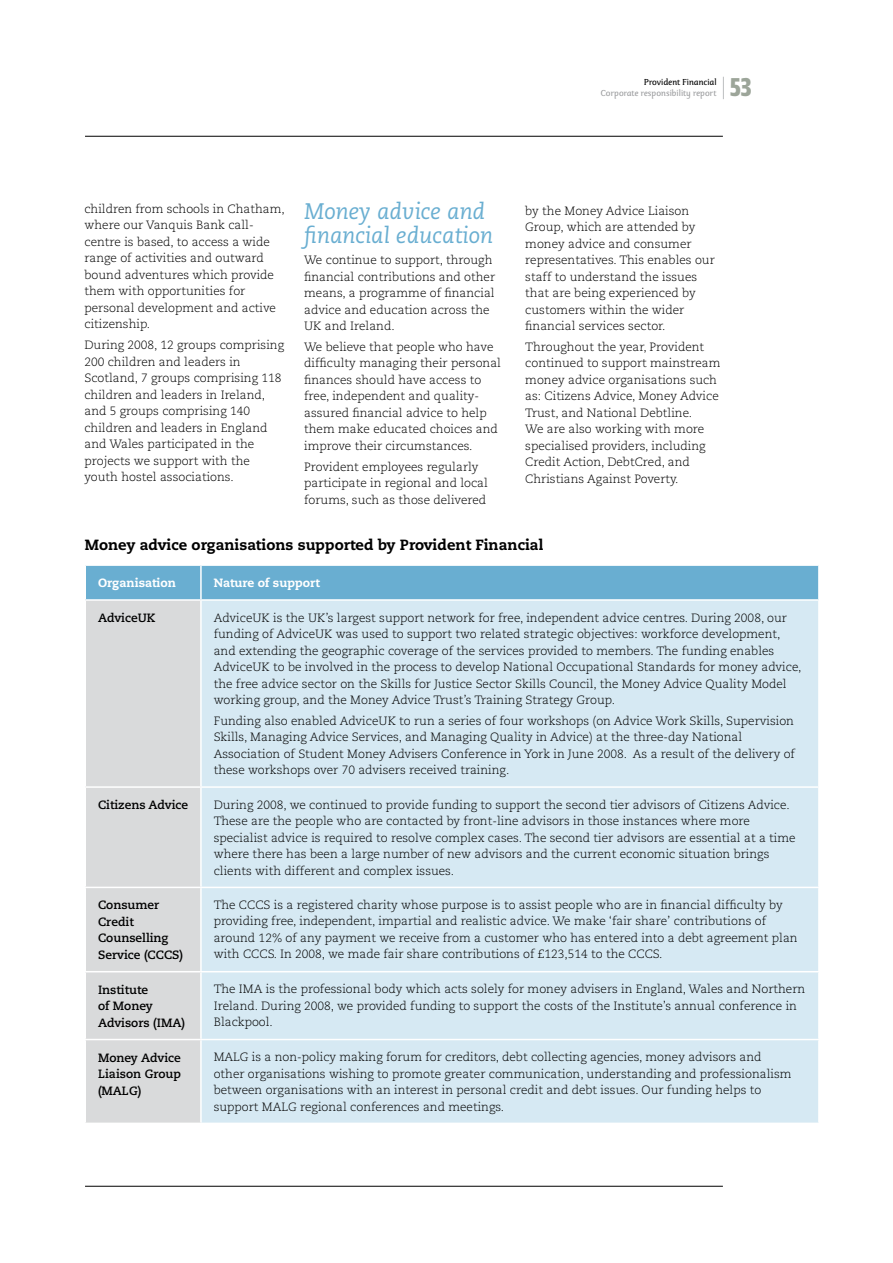
<style>
.page{position:relative;width:893px;height:1263px;background:#fff}
.page>*{position:absolute;margin:0;border:0;box-sizing:border-box;transform-origin:0 0}
.t1{font:25.5px "Leitura Headline Sans";color:#9ca599}
.t2{font:italic 22.5px/24px "Caecilia";color:#69aed1}
.t3{font:800 14.85px "Caecilia";color:#000}
.t4{font:300 12px/16.5px "Caecilia";color:#000}
.t5{font:700 12px/16.5px "Caecilia";color:#000}
.t6{font:800 12px "Caecilia";color:#fff}
.t7{font:9.75px "Sassoon";color:#9c9d9f}
.t8{font:9.75px "Sassoon";color:#000}
</style>
<div class="page">
<svg style="left:723px;top:77px;width:1px;height:22px"></svg>
<hr style="left:85px;top:136px;width:638px;height:1px;background:#000">
<hr style="left:85px;top:1186px;width:638px;height:1px;background:#000">
<div style="left:85px;top:565px;width:116px;height:35px;background:#69aed1"></div>
<div style="left:201px;top:565px;width:618px;height:35px;background:#69aed1"></div>
<div style="left:85px;top:600px;width:116px;height:187px;background:#d9dadb"></div>
<div style="left:85px;top:787px;width:116px;height:100px;background:#d9dadb"></div>
<div style="left:85px;top:887px;width:116px;height:85px;background:#d9dadb"></div>
<div style="left:85px;top:972px;width:116px;height:67px;background:#d9dadb"></div>
<div style="left:85px;top:1039px;width:116px;height:84px;background:#d9dadb"></div>
<div style="left:201px;top:600px;width:618px;height:187px;background:#d6e9f3"></div>
<div style="left:201px;top:787px;width:618px;height:100px;background:#d6e9f3"></div>
<div style="left:201px;top:887px;width:618px;height:85px;background:#d6e9f3"></div>
<div style="left:201px;top:972px;width:618px;height:67px;background:#d6e9f3"></div>
<div style="left:201px;top:1039px;width:618px;height:84px;background:#d6e9f3"></div>
<hr style="left:84px;top:601px;width:2px;height:185px;background:#fff">
<hr style="left:84px;top:786px;width:117px;height:2px;background:#fff">
<hr style="left:84px;top:788px;width:2px;height:99px;background:#fff">
<hr style="left:84px;top:887px;width:117px;height:1px;background:#fff">
<hr style="left:84px;top:888px;width:2px;height:83px;background:#fff">
<hr style="left:84px;top:971px;width:117px;height:1px;background:#fff">
<hr style="left:84px;top:972px;width:2px;height:67px;background:#fff">
<hr style="left:84px;top:1039px;width:117px;height:1px;background:#fff">
<hr style="left:84px;top:1040px;width:2px;height:82px;background:#fff">
<hr style="left:200px;top:601px;width:2px;height:185px;background:#fff">
<hr style="left:818px;top:601px;width:2px;height:185px;background:#fff">
<hr style="left:201px;top:786px;width:619px;height:2px;background:#fff">
<hr style="left:200px;top:788px;width:2px;height:99px;background:#fff">
<hr style="left:818px;top:788px;width:2px;height:99px;background:#fff">
<hr style="left:201px;top:887px;width:619px;height:1px;background:#fff">
<hr style="left:200px;top:888px;width:2px;height:83px;background:#fff">
<hr style="left:818px;top:888px;width:2px;height:83px;background:#fff">
<hr style="left:201px;top:971px;width:619px;height:1px;background:#fff">
<hr style="left:200px;top:972px;width:2px;height:67px;background:#fff">
<hr style="left:818px;top:972px;width:2px;height:67px;background:#fff">
<hr style="left:201px;top:1039px;width:619px;height:1px;background:#fff">
<hr style="left:200px;top:1040px;width:2px;height:82px;background:#fff">
<hr style="left:818px;top:1040px;width:2px;height:82px;background:#fff">
<hr style="left:84px;top:564px;width:117px;height:2px;background:#fff">
<hr style="left:84px;top:566px;width:2px;height:33px;background:#fff">
<hr style="left:201px;top:564px;width:619px;height:2px;background:#fff">
<hr style="left:200px;top:566px;width:2px;height:33px;background:#fff">
<hr style="left:818px;top:566px;width:2px;height:33px;background:#fff">
<hr style="left:84px;top:599px;width:117px;height:2px;background:#fff">
<hr style="left:201px;top:599px;width:619px;height:2px;background:#fff">
<hr style="left:84px;top:1122px;width:117px;height:2px;background:#fff">
<hr style="left:201px;top:1122px;width:619px;height:2px;background:#fff">
<p class="t8" style="left:644px;top:76px;width:74px">Provident Financial</p>
<p class="t7" style="left:600px;top:87px;width:118px">Corporate responsibility report</p>
<p class="t1" style="left:730px;top:78px;width:23px">53</p>
<p class="t4" style="left:84px;top:201px;width:202px">children from schools in Chatham, where our Vanquis Bank call&shy;centre is based, to access a wide range of activities and outward bound adventures which provide them with opportunities for personal development and active citizenship.</p>
<p class="t4" style="left:84px;top:337px;width:201px">During 2008, 12 groups comprising<br>200 children and leaders in<br>Scotland, 7 groups comprising 118 children and leaders in Ireland, and 5 groups comprising 140 children and leaders in England and Wales participated in the projects we support with the youth hostel associations.</p>
<p class="t2" style="left:304px;top:200px;width:190px">Money advice and financial education</p>
<p class="t4" style="left:304px;top:252px;width:192px">We continue to support, through financial contributions and other means, a programme of financial advice and education across the<br>UK and Ireland.</p>
<p class="t4" style="left:304px;top:339px;width:198px">We believe that people who have difficulty managing their personal finances should have access to free, independent and quality&shy;assured financial advice to help them make educated choices and improve their circumstances.</p>
<p class="t4" style="left:304px;top:458px;width:185px">Provident employees regularly participate in regional and local forums, such as those delivered</p>
<p class="t4" style="left:525px;top:202px;width:191px">by the Money Advice Liaison<br>Group, which are attended by money advice and consumer representatives. This enables our staff to understand the issues that are being experienced by customers within the wider financial services sector.</p>
<p class="t4" style="left:525px;top:339px;width:197px">Throughout the year, Provident continued to support mainstream money advice organisations such as: Citizens Advice, Money Advice<br>Trust, and National Debtline.<br>We are also working with more specialised providers, including<br>Credit Action, DebtCred, and<br>Christians Against Poverty.</p>
<p class="t3" style="left:85px;top:535px;width:460px">Money advice organisations supported by Provident Financial</p>
<p class="t6" style="left:98px;top:576px;width:79px">Organisation</p>
<p class="t6" style="left:214px;top:576px;width:108px">Nature of support</p>
<p class="t5" style="left:98px;top:610px;width:59px">AdviceUK</p>
<p class="t4" style="left:214px;top:609px;width:589px">AdviceUK is the UK’s largest support network for free, independent advice centres. During 2008, our funding of AdviceUK was used to support two related strategic objectives: workforce development, and extending the geographic coverage of the services provided to members. The funding enables AdviceUK to be involved in the process to develop National Occupational Standards for money advice, the free advice sector on the Skills for Justice Sector Skills Council, the Money Advice Quality Model working group, and the Money Advice Trust’s Training Strategy Group.</p>
<p class="t4" style="left:214px;top:713px;width:583px">Funding also enabled AdviceUK to run a series of four workshops (on Advice Work Skills, Supervision Skills, Managing Advice Services, and Managing Quality in Advice) at the three-day National Association of Student Money Advisers Conference in York in June 2008. As a result of the delivery of these workshops over 70 advisers received training.</p>
<p class="t5" style="left:98px;top:797px;width:92px">Citizens Advice</p>
<p class="t4" style="left:214px;top:796px;width:583px">During 2008, we continued to provide funding to support the second tier advisors of Citizens Advice.<br>These are the people who are contacted by front-line advisors in those instances where more specialist advice is required to resolve complex cases. The second tier advisors are essential at a time where there has been a large number of new advisors and the current economic situation brings clients with different and complex issues.</p>
<p class="t5" style="left:98px;top:897px;width:87px">Consumer<br>Credit<br>Counselling<br>Service (CCCS)</p>
<p class="t4" style="left:214px;top:897px;width:586px">The CCCS is a registered charity whose purpose is to assist people who are in financial difficulty by providing free, independent, impartial and realistic advice. We make ‘fair share’ contributions of around 12% of any payment we receive from a customer who has entered into a debt agreement plan with CCCS. In 2008, we made fair share contributions of £123,514 to the CCCS.</p>
<p class="t5" style="left:98px;top:981px;width:89px">Institute<br>of Money<br>Advisors (IMA)</p>
<p class="t4" style="left:214px;top:981px;width:593px">The IMA is the professional body which acts solely for money advisers in England, Wales and Northern<br>Ireland. During 2008, we provided funding to support the costs of the Institute’s annual conference in<br>Blackpool.</p>
<p class="t5" style="left:98px;top:1049px;width:85px;text-align:justify">Money Advice Liaison Group (MALG)</p>
<p class="t4" style="left:214px;top:1049px;width:579px">MALG is a non-policy making forum for creditors, debt collecting agencies, money advisors and other organisations wishing to promote greater communication, understanding and professionalism between organisations with an interest in personal credit and debt issues. Our funding helps to support MALG regional conferences and meetings.</p>
</div>
